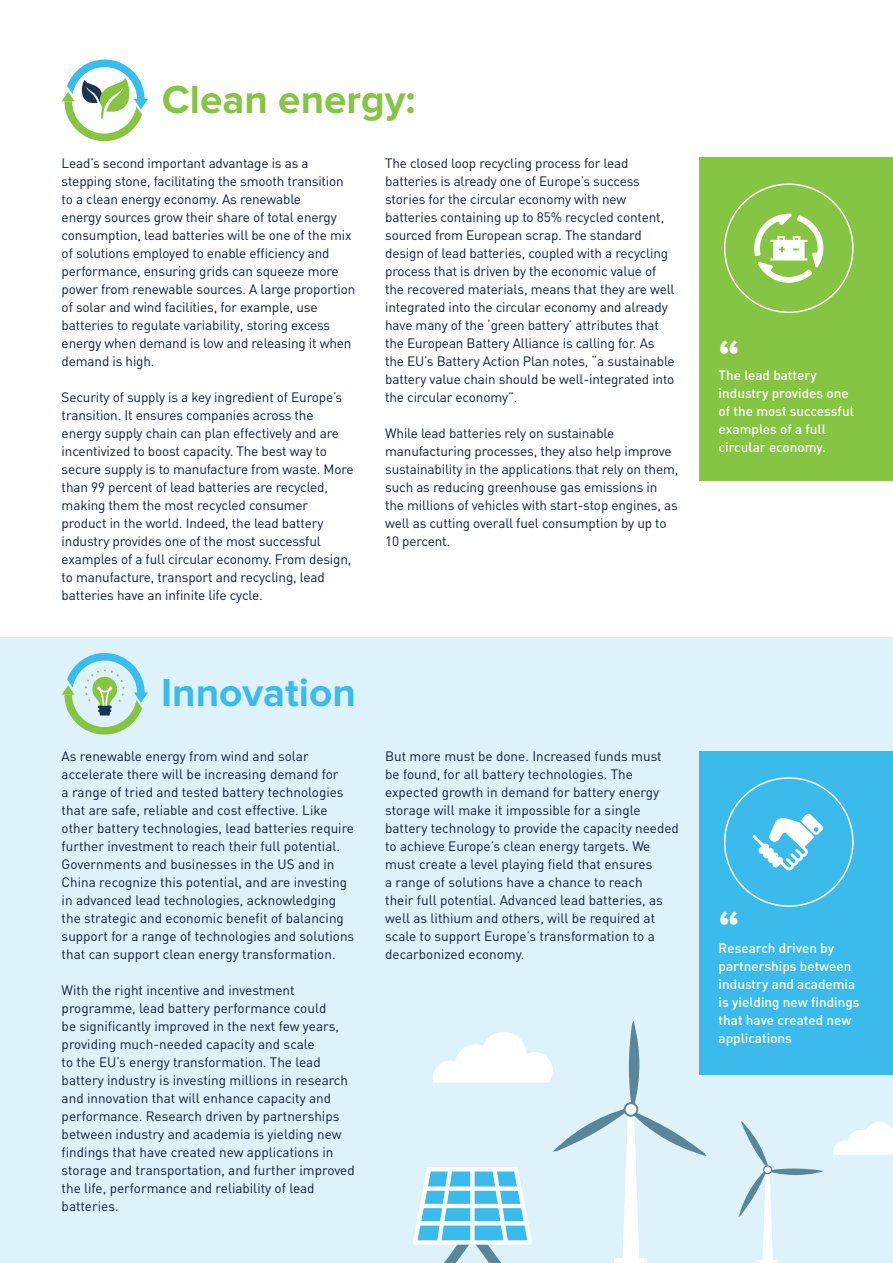
<style>
.page{position:relative;width:893px;height:1263px;background:#fff}
.page>*{position:absolute;margin:0;border:0;box-sizing:border-box;transform-origin:0 0}
.t1{font:700 46.5px "Proxima Nova";color:#fff}
.t2{font:700 40.5px "Proxima Nova";color:#86c443}
.t3{font:700 40.5px "Proxima Nova";color:#3abbec}
.t4{font:13.5px/18px "DIN";letter-spacing:-.01em;color:#0f1c36}
.t5{font:500 13.5px/18px "DIN";color:#fff}
</style>
<div class="page">
<div style="left:0;top:638px;width:893px;height:625px;background:#ddf2fb"></div>
<div style="left:700px;top:157px;width:193px;height:324px;background:#86c443"></div>
<div style="left:700px;top:750px;width:193px;height:324px;background:#3abbec"></div>
<svg style="left:738px;top:1121px;width:85px;height:139px"></svg>
<hr style="left:758px;top:1260px;width:20px;height:3px;background:#fff">
<svg style="left:413px;top:1021px;width:293px;height:242px"></svg>
<svg style="left:833px;top:1122px;width:60px;height:33px"></svg>
<svg style="left:62px;top:60px;width:86px;height:81px"></svg>
<svg style="left:62px;top:653px;width:86px;height:82px"></svg>
<svg style="left:752px;top:813px;width:71px;height:58px"></svg>
<svg style="left:754px;top:214px;width:70px;height:69px"></svg>
<h2 class="t2" style="left:162px;top:81px;width:255px">Clean energy:</h2>
<p class="t4" style="left:62px;top:154px;width:295px">Lead’s second important advantage is as a stepping stone, facilitating the smooth transition to a clean energy economy. As renewable<br>energy sources grow their share of total energy consumption, lead batteries will be one of the mix of solutions employed to enable efficiency and performance, ensuring grids can squeeze more power from renewable sources. A large proportion of solar and wind facilities, for example, use batteries to regulate variability, storing excess energy when demand is low and releasing it when demand is high.</p>
<p class="t4" style="left:62px;top:388px;width:293px">Security of supply is a key ingredient of Europe’s transition. It ensures companies across the energy supply chain can plan effectively and are incentivized to boost capacity. The best way to secure supply is to manufacture from waste. More than 99 percent of lead batteries are recycled, making them the most recycled consumer product in the world. Indeed, the lead battery industry provides one of the most successful examples of a full circular economy. From design, to manufacture, transport and recycling, lead batteries have an infinite life cycle.</p>
<h2 class="t3" style="left:161px;top:674px;width:196px">Innovation</h2>
<p class="t4" style="left:62px;top:747px;width:294px">As renewable energy from wind and solar accelerate there will be increasing demand for<br>a range of tried and tested battery technologies that are safe, reliable and cost effective. Like other battery technologies, lead batteries require further investment to reach their full potential.<br>Governments and businesses in the US and in China recognize this potential, and are investing in advanced lead technologies, acknowledging the strategic and economic benefit of balancing support for a range of technologies and solutions that can support clean energy transformation.</p>
<p class="t4" style="left:62px;top:981px;width:295px">With the right incentive and investment programme, lead battery performance could<br>be significantly improved in the next few years, providing much-needed capacity and scale<br>to the EU’s energy transformation. The lead battery industry is investing millions in research and innovation that will enhance capacity and performance. Research driven by partnerships between industry and academia is yielding new findings that have created new applications in storage and transportation, and further improved the life, performance and reliability of lead batteries.</p>
<p class="t4" style="left:385px;top:154px;width:291px">The closed loop recycling process for lead batteries is already one of Europe’s success stories for the circular economy with new batteries containing up to 85% recycled content, sourced from European scrap. The standard design of lead batteries, coupled with a recycling process that is driven by the economic value of the recovered materials, means that they are well integrated into the circular economy and already have many of the ‘green battery’ attributes that the European Battery Alliance is calling for. As the EU’s Battery Action Plan notes, “a sustainable battery value chain should be well-integrated into the circular economy”.</p>
<p class="t4" style="left:385px;top:424px;width:295px">While lead batteries rely on sustainable manufacturing processes, they also help improve sustainability in the applications that rely on them, such as reducing greenhouse gas emissions in the millions of vehicles with start-stop engines, as well as cutting overall fuel consumption by up to 10 percent.</p>
<p class="t4" style="left:385px;top:747px;width:295px">But more must be done. Increased funds must be found, for all battery technologies. The expected growth in demand for battery energy storage will make it impossible for a single battery technology to provide the capacity needed to achieve Europe’s clean energy targets. We must create a level playing field that ensures<br>a range of solutions have a chance to reach<br>their full potential. Advanced lead batteries, as well as lithium and others, will be required at scale to support Europe’s transformation to a decarbonized economy.</p>
<h1 class="t1" style="left:719px;top:335px;width:23px">“</h1>
<p class="t5" style="left:719px;top:366px;width:137px">The lead battery industry provides one of the most successful examples of a full circular economy.</p>
<h1 class="t1" style="left:719px;top:906px;width:23px">“</h1>
<p class="t5" style="left:719px;top:939px;width:142px">Research driven by partnerships between industry and academia is yielding new findings that have created new applications</p>
</div>
